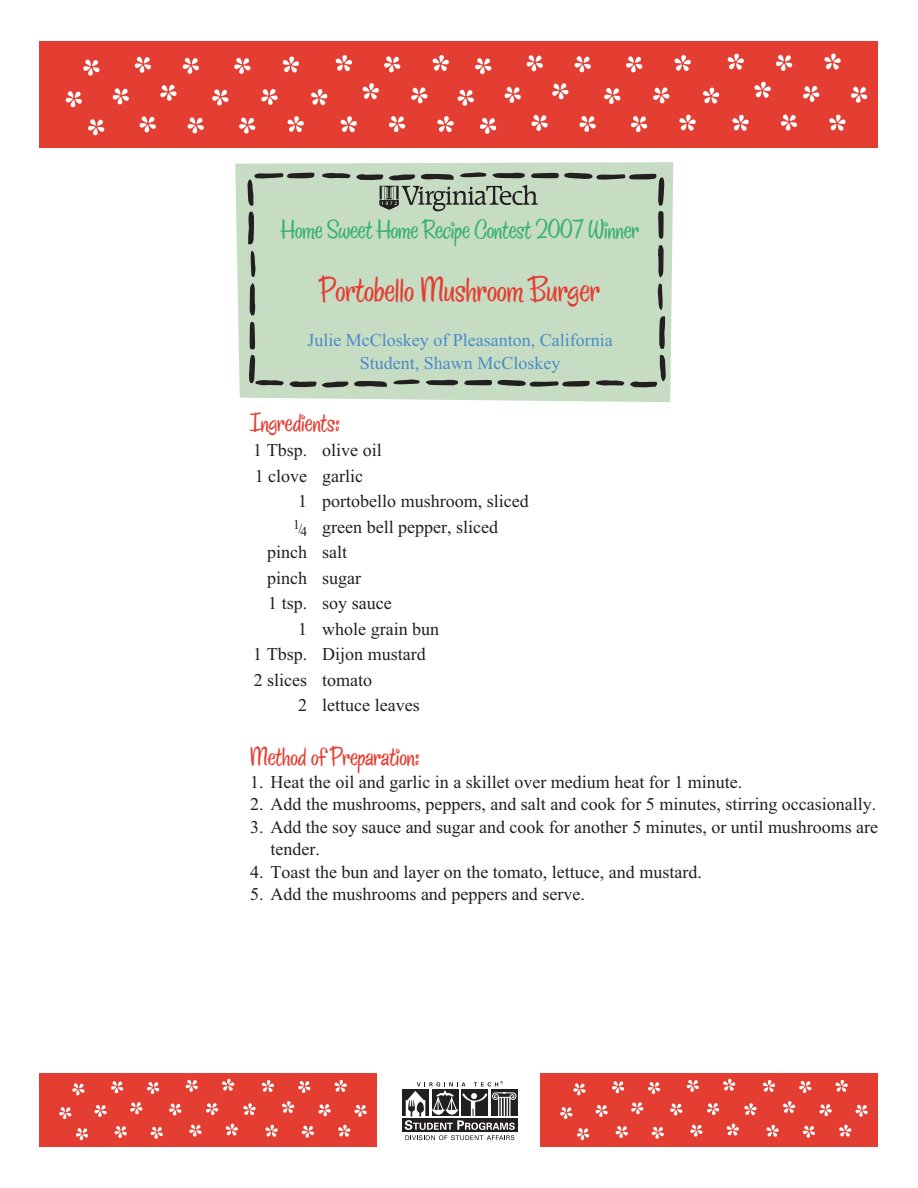
<style>
.page{position:relative;width:918px;height:1188px;background:#fff}
.page>*{position:absolute;margin:0;border:0;box-sizing:border-box;transform-origin:0 0}
.t1{font:36px "Chicken Basket";color:#e43e32}
.t2{font:27px "Chicken Basket";color:#37b071}
.t3{font:27px "Chicken Basket";color:#e43e32}
.t4{font:18px/25.5px "Times New Roman";color:#231f20}
.t5{font:18px/22.5px "Times New Roman";color:#4a8cc5;text-align:center}
.s1{font-size:13.5px}
</style>
<div class="page">
<div style="left:235px;top:162px;width:438px;height:240px;background:#c6ddc4"></div>
<div style="left:40px;top:1073px;width:337px;height:74px;background:#e43e32"></div>
<svg style="left:130px;top:1102px;width:13px;height:13px"></svg>
<svg style="left:59px;top:1107px;width:13px;height:12px"></svg>
<svg style="left:72px;top:1083px;width:13px;height:13px"></svg>
<svg style="left:76px;top:1128px;width:13px;height:12px"></svg>
<svg style="left:94px;top:1105px;width:13px;height:12px"></svg>
<svg style="left:111px;top:1081px;width:13px;height:13px"></svg>
<svg style="left:114px;top:1126px;width:13px;height:12px"></svg>
<svg style="left:206px;top:1103px;width:13px;height:12px"></svg>
<svg style="left:147px;top:1082px;width:13px;height:12px"></svg>
<svg style="left:150px;top:1126px;width:13px;height:13px"></svg>
<svg style="left:169px;top:1103px;width:13px;height:13px"></svg>
<svg style="left:185px;top:1079px;width:13px;height:13px"></svg>
<svg style="left:189px;top:1124px;width:13px;height:13px"></svg>
<svg style="left:282px;top:1101px;width:13px;height:12px"></svg>
<svg style="left:265px;top:1124px;width:13px;height:13px"></svg>
<svg style="left:262px;top:1080px;width:12px;height:12px"></svg>
<svg style="left:243px;top:1103px;width:13px;height:13px"></svg>
<svg style="left:225px;top:1123px;width:13px;height:13px"></svg>
<svg style="left:222px;top:1079px;width:13px;height:12px"></svg>
<svg style="left:318px;top:1104px;width:13px;height:12px"></svg>
<svg style="left:298px;top:1081px;width:13px;height:12px"></svg>
<svg style="left:302px;top:1125px;width:12px;height:13px"></svg>
<svg style="left:338px;top:1124px;width:13px;height:13px"></svg>
<svg style="left:334px;top:1080px;width:13px;height:12px"></svg>
<svg style="left:354px;top:1104px;width:13px;height:13px"></svg>
<div style="left:402px;top:1118px;width:116px;height:14px;background:#231f20"></div>
<div style="left:402px;top:1089px;width:27px;height:27px;background:#231f20"></div>
<div style="left:491px;top:1089px;width:27px;height:27px;background:#231f20"></div>
<svg style="left:405px;top:1081px;width:112px;height:59px"></svg>
<div style="left:541px;top:1073px;width:337px;height:74px;background:#e43e32"></div>
<svg style="left:631px;top:1102px;width:13px;height:13px"></svg>
<svg style="left:560px;top:1107px;width:13px;height:12px"></svg>
<svg style="left:573px;top:1083px;width:13px;height:13px"></svg>
<svg style="left:577px;top:1128px;width:13px;height:12px"></svg>
<svg style="left:595px;top:1105px;width:13px;height:12px"></svg>
<svg style="left:612px;top:1081px;width:13px;height:13px"></svg>
<svg style="left:615px;top:1126px;width:13px;height:12px"></svg>
<svg style="left:707px;top:1103px;width:13px;height:12px"></svg>
<svg style="left:648px;top:1082px;width:13px;height:12px"></svg>
<svg style="left:651px;top:1126px;width:13px;height:13px"></svg>
<svg style="left:670px;top:1103px;width:13px;height:13px"></svg>
<svg style="left:686px;top:1079px;width:13px;height:13px"></svg>
<svg style="left:690px;top:1124px;width:13px;height:13px"></svg>
<svg style="left:783px;top:1101px;width:13px;height:12px"></svg>
<svg style="left:766px;top:1124px;width:13px;height:13px"></svg>
<svg style="left:763px;top:1080px;width:12px;height:12px"></svg>
<svg style="left:744px;top:1103px;width:13px;height:13px"></svg>
<svg style="left:726px;top:1123px;width:13px;height:13px"></svg>
<svg style="left:723px;top:1079px;width:13px;height:12px"></svg>
<svg style="left:819px;top:1104px;width:13px;height:12px"></svg>
<svg style="left:799px;top:1081px;width:13px;height:12px"></svg>
<svg style="left:803px;top:1125px;width:12px;height:13px"></svg>
<svg style="left:839px;top:1124px;width:13px;height:13px"></svg>
<svg style="left:835px;top:1080px;width:13px;height:12px"></svg>
<svg style="left:855px;top:1104px;width:13px;height:13px"></svg>
<svg style="left:322px;top:382px;width:26px;height:5px"></svg>
<svg style="left:354px;top:379px;width:66px;height:8px"></svg>
<svg style="left:426px;top:379px;width:32px;height:6px"></svg>
<svg style="left:464px;top:380px;width:126px;height:7px"></svg>
<svg style="left:596px;top:355px;width:70px;height:33px;background:#abbda9"></svg>
<svg style="left:658px;top:284px;width:7px;height:65px"></svg>
<svg style="left:657px;top:245px;width:7px;height:33px"></svg>
<svg style="left:248px;top:172px;width:67px;height:34px;background:#aabda8"></svg>
<svg style="left:248px;top:212px;width:8px;height:65px"></svg>
<svg style="left:250px;top:283px;width:6px;height:32px"></svg>
<svg style="left:249px;top:322px;width:67px;height:65px;background:#b2c6b0"></svg>
<div style="left:40px;top:41px;width:446px;height:107px;background:#e43e32"></div>
<svg style="left:160px;top:84px;width:17px;height:17px"></svg>
<svg style="left:65px;top:91px;width:17px;height:17px"></svg>
<svg style="left:83px;top:59px;width:17px;height:17px"></svg>
<svg style="left:88px;top:119px;width:17px;height:17px"></svg>
<svg style="left:112px;top:88px;width:17px;height:17px"></svg>
<svg style="left:134px;top:56px;width:17px;height:17px"></svg>
<svg style="left:139px;top:116px;width:17px;height:17px"></svg>
<svg style="left:261px;top:88px;width:17px;height:17px"></svg>
<svg style="left:182px;top:57px;width:17px;height:17px"></svg>
<svg style="left:187px;top:117px;width:17px;height:17px"></svg>
<svg style="left:212px;top:89px;width:17px;height:17px"></svg>
<svg style="left:234px;top:57px;width:17px;height:17px"></svg>
<svg style="left:239px;top:117px;width:17px;height:17px"></svg>
<svg style="left:362px;top:83px;width:17px;height:17px"></svg>
<svg style="left:340px;top:116px;width:17px;height:17px"></svg>
<svg style="left:335px;top:55px;width:17px;height:17px"></svg>
<svg style="left:311px;top:89px;width:17px;height:16px"></svg>
<svg style="left:287px;top:116px;width:17px;height:17px"></svg>
<svg style="left:282px;top:56px;width:17px;height:17px"></svg>
<svg style="left:411px;top:87px;width:17px;height:17px"></svg>
<svg style="left:384px;top:56px;width:17px;height:17px"></svg>
<svg style="left:389px;top:116px;width:17px;height:16px"></svg>
<svg style="left:437px;top:116px;width:17px;height:17px"></svg>
<svg style="left:432px;top:55px;width:17px;height:16px"></svg>
<div style="left:455px;top:41px;width:423px;height:107px;background:#e43e32"></div>
<svg style="left:552px;top:83px;width:17px;height:17px"></svg>
<svg style="left:457px;top:89px;width:17px;height:17px"></svg>
<svg style="left:475px;top:58px;width:17px;height:17px"></svg>
<svg style="left:480px;top:117px;width:17px;height:17px"></svg>
<svg style="left:504px;top:86px;width:17px;height:17px"></svg>
<svg style="left:526px;top:55px;width:17px;height:17px"></svg>
<svg style="left:531px;top:115px;width:17px;height:16px"></svg>
<svg style="left:653px;top:87px;width:17px;height:17px"></svg>
<svg style="left:574px;top:56px;width:17px;height:17px"></svg>
<svg style="left:579px;top:116px;width:17px;height:16px"></svg>
<svg style="left:604px;top:88px;width:17px;height:16px"></svg>
<svg style="left:626px;top:56px;width:17px;height:17px"></svg>
<svg style="left:631px;top:116px;width:17px;height:16px"></svg>
<svg style="left:754px;top:81px;width:17px;height:17px"></svg>
<svg style="left:732px;top:114px;width:17px;height:17px"></svg>
<svg style="left:727px;top:53px;width:17px;height:17px"></svg>
<svg style="left:703px;top:87px;width:17px;height:17px"></svg>
<svg style="left:679px;top:114px;width:17px;height:17px"></svg>
<svg style="left:674px;top:55px;width:17px;height:16px"></svg>
<svg style="left:803px;top:85px;width:17px;height:17px"></svg>
<svg style="left:776px;top:54px;width:17px;height:17px"></svg>
<svg style="left:780px;top:114px;width:17px;height:17px"></svg>
<svg style="left:829px;top:114px;width:17px;height:17px"></svg>
<svg style="left:824px;top:53px;width:17px;height:17px"></svg>
<svg style="left:851px;top:86px;width:17px;height:17px"></svg>
<svg style="left:322px;top:172px;width:343px;height:67px;background:#b2c6b0"></svg>
<h2 class="t2" style="left:281px;top:221px;width:359px">Home Sweet Home Recipe Contest 2007 Winner</h2>
<h1 class="t1" style="left:321px;top:278px;width:281px">Portobello Mushroom Burger</h1>
<p class="t5" style="left:307px;top:331px;width:307px">Julie McCloskey of Pleasanton, California<br>Student, Shawn McCloskey</p>
<h2 class="t3" style="left:250px;top:413px;width:91px">Ingredients:</h2>
<p class="t4" style="left:253px;top:439px;width:130px">1 Tbsp. olive oil<br>1 clove garlic</p>
<p class="t4" style="left:298px;top:490px;width:232px">1 portobello mushroom, sliced</p>
<p class="t4" style="left:293px;top:515px;width:206px"><sup>1</sup><span class="s1">/</span><sub>4</sub> green bell pepper, sliced</p>
<p class="t4" style="left:267px;top:541px;width:81px">pinch salt</p>
<p class="t4" style="left:267px;top:566px;width:95px">pinch sugar</p>
<p class="t4" style="left:268px;top:592px;width:125px">1 tsp. soy sauce</p>
<p class="t4" style="left:298px;top:617px;width:142px">1 whole grain bun</p>
<p class="t4" style="left:253px;top:643px;width:174px">1 Tbsp. Dijon mustard</p>
<p class="t4" style="left:254px;top:668px;width:120px">2 slices tomato</p>
<p class="t4" style="left:298px;top:694px;width:123px">2 lettuce leaves</p>
<h2 class="t3" style="left:250px;top:747px;width:171px">Method of Preparation:</h2>
<p class="t4" style="left:250px;top:770px;width:494px">1. Heat the oil and garlic in a skillet over medium heat for 1 minute.</p>
<p class="t4" style="left:250px;top:793px;width:628px">2. Add the mushrooms, peppers, and salt and cook for 5 minutes, stirring occasionally.</p>
<p class="t4" style="left:271px;top:817px;width:609px;line-height:22.5px;text-indent:-20px">3. Add the soy sauce and sugar and cook for another 5 minutes, or until mushrooms are tender.</p>
<p class="t4" style="left:250px;top:860px;width:453px">4. Toast the bun and layer on the tomato, lettuce, and mustard.</p>
<p class="t4" style="left:250px;top:883px;width:336px">5. Add the mushrooms and peppers and serve.</p>
</div>
